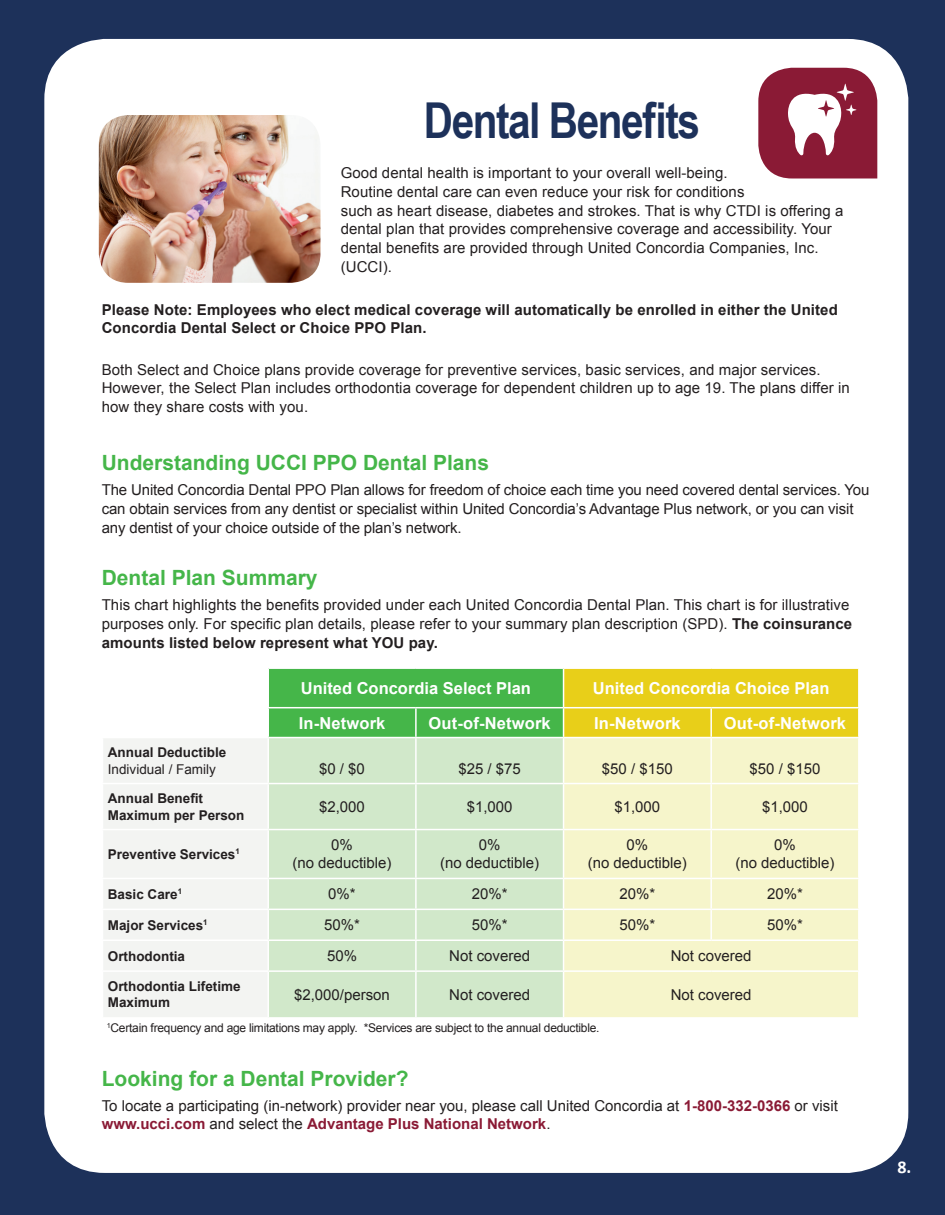
<style>
.page{position:relative;width:945px;height:1215px;background:#1d315a}
.page>*{position:absolute;margin:0;border:0;box-sizing:border-box;transform-origin:0 0}
.t1{font:700 49.5px "Arial Narrow";letter-spacing:-.03em;color:#1d315a}
.t2{font:700 21px "Arial";color:#45b649}
.t3{font:700 18px "Calibri";color:#fff}
.t4{font:700 16.5px "Arial";color:#fff}
.t5{font:15px/18.8px "Arial";letter-spacing:.005em;color:#231f20}
.t6{font:700 15px/18.8px "Arial";letter-spacing:.005em;color:#231f20}
.t7{font:700 13.5px/16.2px "Arial";color:#231f20}
.t8{font:13.5px "Arial";color:#231f20}
.t9{font:12px "Arial";letter-spacing:-.02em;color:#231f20}
.s1{font-weight:700}
.s2{font-weight:700;color:#8a1a35}
</style>
<div class="page">
<div style="left:44px;top:39px;width:864px;height:1134px;background:#fff;border-radius:61px"></div>
<img style="left:99px;top:115px;width:222px;height:168px">
<svg style="left:758px;top:68px;width:119px;height:110px"></svg>
<div style="left:104px;top:739px;width:163px;height:278px;background:#f3f4f2"></div>
<div style="left:269px;top:738px;width:294px;height:279px;background:#d1e8ca"></div>
<div style="left:564px;top:738px;width:294px;height:279px;background:#f6f5cb"></div>
<svg style="left:268px;top:668px;width:591px;height:69px"></svg>
<hr style="left:711px;top:707px;width:149px;height:1px;background:#fff">
<hr style="left:710px;top:708px;width:2px;height:29px;background:#fff">
<hr style="left:858px;top:708px;width:2px;height:29px;background:#fff">
<hr style="left:102px;top:783px;width:166px;height:1px;background:#fff">
<hr style="left:102px;top:829px;width:166px;height:1px;background:#fff">
<hr style="left:102px;top:878px;width:166px;height:1px;background:#fff">
<hr style="left:102px;top:909px;width:166px;height:1px;background:#fff">
<hr style="left:415px;top:738px;width:2px;height:45px;background:#fff">
<hr style="left:710px;top:738px;width:2px;height:45px;background:#fff">
<hr style="left:268px;top:783px;width:148px;height:1px;background:#fff">
<hr style="left:416px;top:783px;width:148px;height:1px;background:#fff">
<hr style="left:415px;top:784px;width:2px;height:45px;background:#fff">
<hr style="left:564px;top:783px;width:147px;height:1px;background:#fff">
<hr style="left:711px;top:783px;width:149px;height:1px;background:#fff">
<hr style="left:710px;top:784px;width:2px;height:45px;background:#fff">
<hr style="left:268px;top:829px;width:148px;height:1px;background:#fff">
<hr style="left:416px;top:829px;width:148px;height:1px;background:#fff">
<hr style="left:415px;top:830px;width:2px;height:48px;background:#fff">
<hr style="left:564px;top:829px;width:147px;height:1px;background:#fff">
<hr style="left:711px;top:829px;width:149px;height:1px;background:#fff">
<hr style="left:710px;top:830px;width:2px;height:48px;background:#fff">
<hr style="left:268px;top:878px;width:148px;height:1px;background:#fff">
<hr style="left:416px;top:878px;width:148px;height:1px;background:#fff">
<hr style="left:415px;top:879px;width:2px;height:30px;background:#fff">
<hr style="left:564px;top:878px;width:147px;height:1px;background:#fff">
<hr style="left:711px;top:878px;width:149px;height:1px;background:#fff">
<hr style="left:710px;top:879px;width:2px;height:30px;background:#fff">
<hr style="left:268px;top:909px;width:148px;height:1px;background:#fff">
<hr style="left:416px;top:909px;width:148px;height:1px;background:#fff">
<hr style="left:415px;top:910px;width:2px;height:30px;background:#fff">
<hr style="left:564px;top:909px;width:147px;height:1px;background:#fff">
<hr style="left:711px;top:909px;width:149px;height:1px;background:#fff">
<hr style="left:710px;top:910px;width:2px;height:30px;background:#fff">
<hr style="left:415px;top:941px;width:2px;height:29px;background:#fff">
<hr style="left:415px;top:972px;width:2px;height:45px;background:#fff">
<hr style="left:102px;top:970px;width:166px;height:2px;background:#fff">
<hr style="left:268px;top:970px;width:148px;height:2px;background:#fff">
<hr style="left:416px;top:970px;width:148px;height:2px;background:#fff">
<hr style="left:564px;top:970px;width:147px;height:2px;background:#fff">
<hr style="left:711px;top:970px;width:149px;height:2px;background:#fff">
<hr style="left:102px;top:940px;width:166px;height:1px;background:#fff">
<hr style="left:268px;top:940px;width:148px;height:1px;background:#fff">
<hr style="left:416px;top:940px;width:148px;height:1px;background:#fff">
<hr style="left:564px;top:940px;width:147px;height:1px;background:#fff">
<hr style="left:711px;top:940px;width:149px;height:1px;background:#fff">
<h1 class="t1" style="left:424px;top:83px;width:278px">Dental Benefits</h1>
<p class="t5" style="left:341px;top:164px;width:504px">Good dental health is important to your overall well-being.<br>Routine dental care can even reduce your risk for conditions<br>such as heart disease, diabetes and strokes. That is why CTDI is offering a dental plan that provides comprehensive coverage and accessibility. Your dental benefits are provided through United Concordia Companies, Inc. (UCCI).</p>
<p class="t6" style="left:102px;top:301px;width:738px">Please Note: Employees who elect medical coverage will automatically be enrolled in either the United<br>Concordia Dental Select or Choice PPO Plan.</p>
<p class="t5" style="left:102px;top:360px;width:750px">Both Select and Choice plans provide coverage for preventive services, basic services, and major services.<br>However, the Select Plan includes orthodontia coverage for dependent children up to age 19. The plans differ in how they share costs with you.</p>
<h2 class="t2" style="left:102px;top:448px;width:389px">Understanding UCCI PPO Dental Plans</h2>
<p class="t5" style="left:102px;top:481px;width:769px">The United Concordia Dental PPO Plan allows for freedom of choice each time you need covered dental services. You can obtain services from any dentist or specialist within United Concordia’s Advantage Plus network, or you can visit any dentist of your choice outside of the plan’s network.</p>
<h2 class="t2" style="left:102px;top:564px;width:217px">Dental Plan Summary</h2>
<p class="t5" style="left:102px;top:596px;width:752px">This chart highlights the benefits provided under each United Concordia Dental Plan. This chart is for illustrative purposes only. For specific plan details, please refer to your summary plan description (SPD). <span class="s1">The coinsurance amounts listed below represent what YOU pay.</span></p>
<p class="t4" style="left:301px;top:677px;width:232px">United Concordia Select Plan</p>
<p class="t4" style="left:593px;top:677px;width:238px">United Concordia Choice Plan</p>
<p class="t4" style="left:299px;top:712px;width:88px">In-Network</p>
<p class="t4" style="left:429px;top:712px;width:124px">Out-of-Network</p>
<p class="t4" style="left:594px;top:712px;width:88px">In-Network</p>
<p class="t4" style="left:724px;top:712px;width:124px">Out-of-Network</p>
<p class="t7" style="left:108px;top:745px;width:120px">Annual Deductible</p>
<p class="t8" style="left:108px;top:760px;width:110px">Individual / Family</p>
<p class="t5" style="left:319px;top:759px;width:47px">$0 / $0</p>
<p class="t5" style="left:458px;top:759px;width:64px">$25 / $75</p>
<p class="t5" style="left:602px;top:759px;width:72px">$50 / $150</p>
<p class="t5" style="left:750px;top:759px;width:72px">$50 / $150</p>
<p class="t7" style="left:108px;top:791px;width:138px">Annual Benefit<br>Maximum per Person</p>
<p class="t5" style="left:319px;top:798px;width:47px">$2,000</p>
<p class="t5" style="left:467px;top:798px;width:47px">$1,000</p>
<p class="t5" style="left:614px;top:798px;width:47px">$1,000</p>
<p class="t5" style="left:762px;top:798px;width:47px">$1,000</p>
<p class="t7" style="left:108px;top:847px;width:133px">Preventive Services<sup>1</sup></p>
<p class="t5" style="left:292px;top:836px;width:101px;line-height:18px;text-align:center">0%<br>(no deductible)</p>
<p class="t5" style="left:440px;top:836px;width:101px;line-height:18px;text-align:center">0%<br>(no deductible)</p>
<p class="t5" style="left:588px;top:836px;width:101px;line-height:18px;text-align:center">0%<br>(no deductible)</p>
<p class="t5" style="left:735px;top:836px;width:101px;line-height:18px;text-align:center">0%<br>(no deductible)</p>
<p class="t7" style="left:108px;top:886px;width:76px">Basic Care<sup>1</sup></p>
<p class="t5" style="left:328px;top:885px;width:29px">0%*</p>
<p class="t5" style="left:472px;top:885px;width:37px">20%*</p>
<p class="t5" style="left:619px;top:885px;width:37px">20%*</p>
<p class="t5" style="left:767px;top:885px;width:37px">20%*</p>
<p class="t7" style="left:108px;top:917px;width:101px">Major Services<sup>1</sup></p>
<p class="t5" style="left:324px;top:916px;width:37px">50%*</p>
<p class="t5" style="left:472px;top:916px;width:37px">50%*</p>
<p class="t5" style="left:619px;top:916px;width:37px">50%*</p>
<p class="t5" style="left:767px;top:916px;width:37px">50%*</p>
<p class="t7" style="left:108px;top:948px;width:79px">Orthodontia</p>
<p class="t5" style="left:327px;top:947px;width:32px">50%</p>
<p class="t5" style="left:449px;top:947px;width:82px">Not covered</p>
<p class="t5" style="left:671px;top:947px;width:82px">Not covered</p>
<p class="t7" style="left:108px;top:979px;width:134px">Orthodontia Lifetime<br>Maximum</p>
<p class="t5" style="left:294px;top:985px;width:97px">$2,000/person</p>
<p class="t5" style="left:449px;top:985px;width:82px">Not covered</p>
<p class="t5" style="left:671px;top:985px;width:82px">Not covered</p>
<p class="t9" style="left:107px;top:1020px;width:494px"><sup>1</sup>Certain frequency and age limitations may apply. *Services are subject to the annual deductible.</p>
<h2 class="t2" style="left:102px;top:1065px;width:308px">Looking for a Dental Provider?</h2>
<p class="t5" style="left:102px;top:1097px;width:738px;line-height:18px">To locate a participating (in-network) provider near you, please call United Concordia at <span class="s2">1-800-332-0366</span> or visit <span class="s2">www.ucci.com</span> and select the <span class="s2">Advantage Plus National Network</span>.</p>
<p class="t3" style="left:898px;top:1156px;width:15px">8.</p>
</div>
